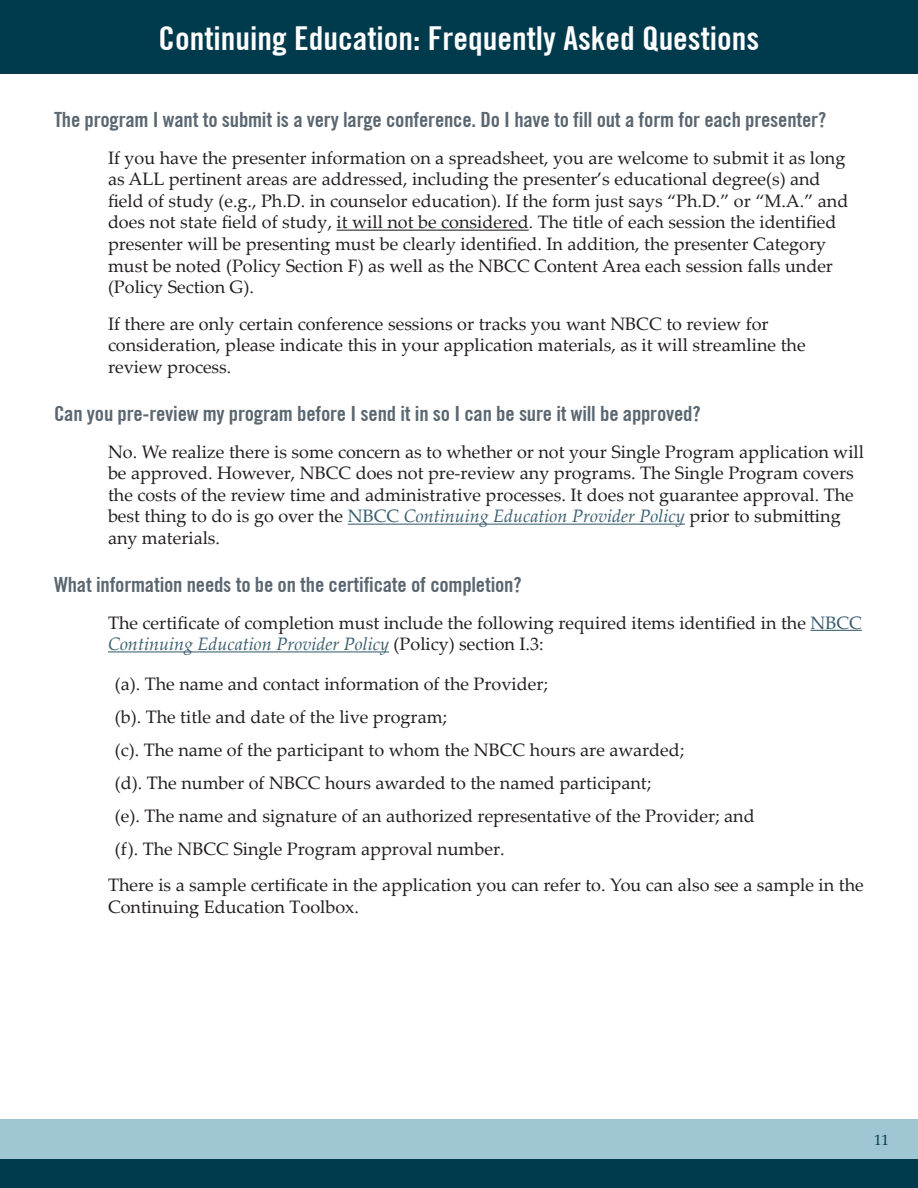
<style>
.page{position:relative;width:918px;height:1188px;background:#fff}
.page>*{position:absolute;margin:0;border:0;box-sizing:border-box;transform-origin:0 0}
.t1{font:700 condensed 33px "Trade Gothic No.20";color:#fff}
.No_Spacing{font:700 condensed 21px "Trade Gothic No.20";letter-spacing:-.01em;color:#5a6670}
.No_Spacing-2{font:18px/21.6px "Palatino Linotype";color:#231f20}
.t2{font:15px "Palatino Linotype";color:#003b4d}
.s1{color:#395d6e}
.s2{font-style:italic;color:#395d6e}
</style>
<div class="page">
<div style="left:0;top:0;width:918px;height:73px;background:#003b4d"></div>
<div style="left:0;top:1119px;width:918px;height:48px;background:#a0c6d4"></div>
<div style="left:0;top:1159px;width:918px;height:29px;background:#003b4d"></div>
<hr style="left:337px;top:230px;width:192px;height:1px;background:#231f20">
<hr style="left:348px;top:524px;width:337px;height:1px;background:#395d6e">
<hr style="left:810px;top:630px;width:52px;height:1px;background:#395d6e">
<hr style="left:108px;top:651px;width:281px;height:1px;background:#395d6e">
<h1 class="t1" style="left:159px;top:19px;width:602px">Continuing Education: Frequently Asked Questions</h1>
<p class="No_Spacing" style="left:54px;top:107px;width:774px">The program I want to submit is a very large conference. Do I have to fill out a form for each presenter?</p>
<p class="No_Spacing-2" style="left:108px;top:146px;width:742px">If you have the presenter information on a spreadsheet, you are welcome to submit it as long as ALL pertinent areas are addressed, including the presenter’s educational degree(s) and field of study (e.g., Ph.D. in counselor education). If the form just says “Ph.D.” or “M.A.” and does not state field of study, it will not be considered. The title of each session the identified presenter will be presenting must be clearly identified. In addition, the presenter Category must be noted (Policy Section F) as well as the NBCC Content Area each session falls under (Policy Section G).</p>
<p class="No_Spacing-2" style="left:108px;top:312px;width:699px">If there are only certain conference sessions or tracks you want NBCC to review for consideration, please indicate this in your application materials, as it will streamline the review process.</p>
<p class="No_Spacing" style="left:54px;top:401px;width:648px">Can you pre-review my program before I send it in so I can be sure it will be approved?</p>
<p class="No_Spacing-2" style="left:108px;top:440px;width:758px">No. We realize there is some concern as to whether or not your Single Program application will be approved. However, NBCC does not pre-review any programs. The Single Program covers the costs of the review time and administrative processes. It does not guarantee approval. The best thing to do is go over the <span class="s1">NBCC</span> <span class="s2">Continuing Education Provider Policy</span> prior to submitting any materials.</p>
<p class="No_Spacing" style="left:54px;top:572px;width:469px">What information needs to be on the certificate of completion?</p>
<p class="No_Spacing-2" style="left:108px;top:611px;width:755px">The certificate of completion must include the following required items identified in the <span class="s1">NBCC<br></span><span class="s2">Continuing Education Provider Policy</span> (Policy) section I.3:</p>
<p class="No_Spacing-2" style="left:115px;top:672px;width:435px">(a). The name and contact information of the Provider;</p>
<p class="No_Spacing-2" style="left:115px;top:705px;width:334px">(b). The title and date of the live program;</p>
<p class="No_Spacing-2" style="left:115px;top:738px;width:571px">(c). The name of the participant to whom the NBCC hours are awarded;</p>
<p class="No_Spacing-2" style="left:115px;top:771px;width:538px">(d). The number of NBCC hours awarded to the named participant;</p>
<p class="No_Spacing-2" style="left:115px;top:804px;width:641px">(e). The name and signature of an authorized representative of the Provider; and</p>
<p class="No_Spacing-2" style="left:115px;top:837px;width:391px">(f). The NBCC Single Program approval number.</p>
<p class="No_Spacing-2" style="left:108px;top:874px;width:757px">There is a sample certificate in the application you can refer to. You can also see a sample in the<br>Continuing Education Toolbox.</p>
<p class="t2" style="left:874px;top:1129px;width:16px">11</p>
</div>
